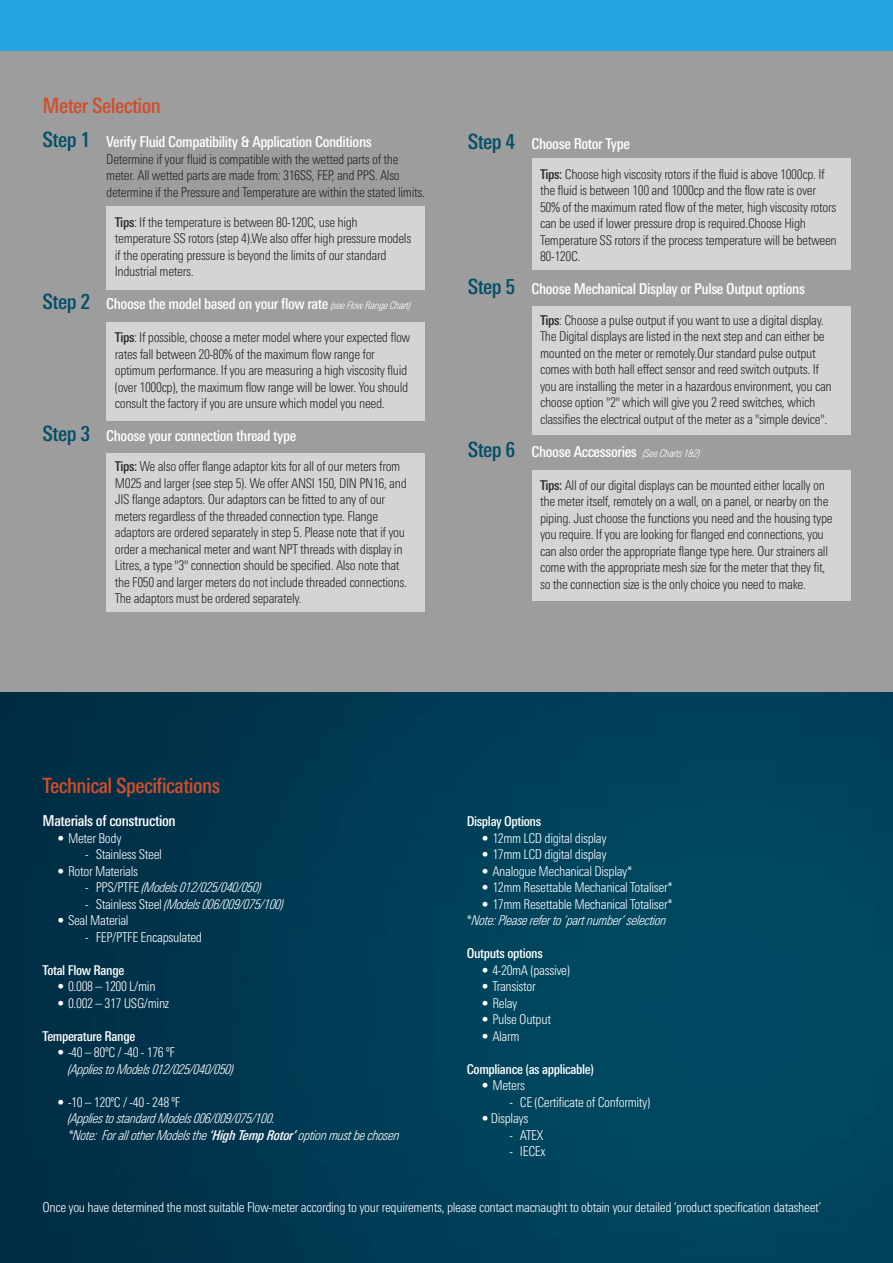
<style>
.page{position:relative;width:893px;height:1263px;background:#fff}
.page>*{position:absolute;margin:0;border:0;box-sizing:border-box;transform-origin:0 0}
.t1{font:500 condensed 21px "Linotype Univers";letter-spacing:-.025em;color:#d14e2b}
.t2{font:500 condensed 15px "Linotype Univers";letter-spacing:-.025em;color:#fff}
.t3{font:300 condensed 13.5px/16.5px "Linotype Univers";letter-spacing:-.025em;color:#272627}
.t4{font:300 condensed 13.5px "Linotype Univers";letter-spacing:-.025em;color:#fff}
.t5{font:italic 300 condensed 13.5px/16.5px "Linotype Univers";letter-spacing:-.025em;color:#fff}
.t6{font:500 condensed 13.5px "Linotype Univers";letter-spacing:-.025em;color:#fff}
.s1{font-size:21px;color:#004f68}
.s2{font-weight:500}
.s3{font-weight:300;font-style:italic;font-size:10.5px}
.s4{font-style:normal}
</style>
<div class="page">
<div style="left:0;top:51px;width:893px;height:660px;background:#9e9d9e"></div>
<img style="left:0;top:692px;width:893px;height:571px">
<div style="left:531px;top:306px;width:319px;height:128px;background:#d4d4d4"></div>
<div style="left:531px;top:470px;width:319px;height:131px;background:#d4d4d4"></div>
<div style="left:531px;top:158px;width:319px;height:112px;background:#d4d4d4"></div>
<div style="left:0;top:0;width:893px;height:51px;background:#25a2e1"></div>
<div style="left:106px;top:207px;width:319px;height:83px;background:#d4d4d4"></div>
<div style="left:106px;top:322px;width:319px;height:99px;background:#d4d4d4"></div>
<div style="left:106px;top:453px;width:319px;height:159px;background:#d4d4d4"></div>
<div style="left:0;top:692px;width:19px;height:180px;background:#002c43"></div>
<h1 class="t1" style="left:43px;top:98px;width:120px">Meter Selection</h1>
<p class="t2" style="left:43px;top:136px;width:331px"><span class="s1">Step 1</span> Verify Fluid Compatibility &amp; Application Conditions</p>
<p class="t3" style="left:106px;top:152px;width:320px">Determine if your fluid is compatible with the wetted parts of the meter. All wetted parts are made from: 316SS, FEP, and PPS. Also determine if the Pressure and Temperature are within the stated limits.</p>
<p class="t3" style="left:115px;top:215px;width:298px"><span class="s2">Tips</span>: If the temperature is between 80-120C, use high temperature SS rotors (step 4).We also offer high pressure models if the operating pressure is beyond the limits of our standard Industrial meters.</p>
<p class="t2" style="left:43px;top:299px;width:370px"><span class="s1">Step 2</span> Choose the model based on your flow rate <span class="s3">(see Flow Range Chart)</span></p>
<p class="t3" style="left:115px;top:331px;width:297px"><span class="s2">Tips</span>: If possible, choose a meter model where your expected flow rates fall between 20-80% of the maximum flow range for optimum performance. If you are measuring a high viscosity fluid (over 1000cp), the maximum flow range will be lower. You should consult the factory if you are unsure which model you need.</p>
<p class="t2" style="left:43px;top:431px;width:255px"><span class="s1">Step 3</span> Choose your connection thread type</p>
<p class="t3" style="left:115px;top:460px;width:294px"><span class="s2">Tips:</span> We also offer flange adaptor kits for all of our meters from M025 and larger (see step 5). We offer ANSI 150, DIN PN16, and JIS flange adaptors. Our adaptors can be fitted to any of our meters regardless of the threaded connection type. Flange adaptors are ordered separately in step 5. Please note that if you order a mechanical meter and want NPT threads with display in Litres, a type "3" connection should be specified. Also note that the F050 and larger meters do not include threaded connections.<br>The adaptors must be ordered separately.</p>
<p class="t2" style="left:468px;top:138px;width:164px"><span class="s1">Step 4</span> Choose Rotor Type</p>
<p class="t3" style="left:540px;top:167px;width:298px"><span class="s2">Tips:</span> Choose high viscosity rotors if the fluid is above 1000cp. If the fluid is between 100 and 1000cp and the flow rate is over 50% of the maximum rated flow of the meter, high viscosity rotors can be used if lower pressure drop is required.Choose High Temperature SS rotors if the process temperature will be between 80-120C.</p>
<p class="t2" style="left:468px;top:284px;width:339px"><span class="s1">Step 5</span> Choose Mechanical Display or Pulse Output options</p>
<p class="t3" style="left:540px;top:313px;width:293px"><span class="s2">Tips</span>: Choose a pulse output if you want to use a digital display.<br>The Digital displays are listed in the next step and can either be mounted on the meter or remotely.Our standard pulse output comes with both hall effect sensor and reed switch outputs. If you are installing the meter in a hazardous environment, you can choose option "2" which will give you 2 reed switches, which classifies the electrical output of the meter as a "simple device".</p>
<p class="t2" style="left:468px;top:446px;width:234px"><span class="s1">Step 6</span> Choose Accessories <span class="s3">(See Charts 1&amp;2)</span></p>
<p class="t3" style="left:540px;top:478px;width:294px"><span class="s2">Tips:</span> All of our digital displays can be mounted either locally on the meter itself, remotely on a wall, on a panel, or nearby on the piping. Just choose the functions you need and the housing type you require. If you are looking for flanged end connections, you can also order the appropriate flange type here. Our strainers all come with the appropriate mesh size for the meter that they fit, so the connection size is the only choice you need to make.</p>
<h1 class="t1" style="left:43px;top:778px;width:179px">Technical Specifications</h1>
<p class="t2" style="left:43px;top:816px;width:135px">Materials of construction</p>
<p class="t4" style="left:57px;top:833px;width:66px">• Meter Body</p>
<p class="t4" style="left:85px;top:850px;width:78px">- Stainless Steel</p>
<p class="t4" style="left:57px;top:866px;width:82px">• Rotor Materials</p>
<p class="t5" style="left:85px;top:880px;width:178px"><span class="s4">- PPS/PTFE</span> (Models 012/025/040/050)</p>
<p class="t5" style="left:85px;top:897px;width:201px"><span class="s4">- Stainless Steel</span> (Models 006/009/075/100)</p>
<p class="t4" style="left:57px;top:916px;width:73px">• Seal Material</p>
<p class="t4" style="left:85px;top:932px;width:119px">- FEP/PTFE Encapsulated</p>
<p class="t6" style="left:43px;top:965px;width:83px">Total Flow Range</p>
<p class="t4" style="left:57px;top:982px;width:100px">• 0.008 – 1200 L/min</p>
<p class="t4" style="left:57px;top:998px;width:113px">• 0.002 – 317 USG/minz</p>
<p class="t6" style="left:43px;top:1031px;width:94px">Temperature Range</p>
<p class="t4" style="left:57px;top:1048px;width:119px">• -40 – 80ºC / -40 - 176 ºF</p>
<p class="t5" style="left:68px;top:1062px;width:168px">(Applies to Models 012/025/040/050)</p>
<p class="t4" style="left:57px;top:1097px;width:124px">• -10 – 120ºC / -40 - 248 ºF</p>
<p class="t5" style="left:68px;top:1111px;width:333px">(Applies to standard Models 006/009/075/100.<br>*Note: For all other Models the <span class="s2">‘High Temp Rotor’</span> option must be chosen</p>
<p class="t6" style="left:467px;top:817px;width:76px">Display Options</p>
<p class="t4" style="left:482px;top:833px;width:126px">• 12mm LCD digital display</p>
<p class="t4" style="left:482px;top:850px;width:126px">• 17mm LCD digital display</p>
<p class="t4" style="left:482px;top:866px;width:152px">• Analogue Mechanical Display*</p>
<p class="t4" style="left:482px;top:883px;width:193px">• 12mm Resettable Mechanical Totaliser*</p>
<p class="t5" style="left:467px;top:897px;width:207px;text-indent:15px"><span class="s4">• 17mm Resettable Mechanical Totaliser* *</span>Note: Please refer to ‘part number’ selection</p>
<p class="t6" style="left:467px;top:949px;width:77px">Outputs options</p>
<p class="t4" style="left:482px;top:965px;width:90px">• 4-20mA (passive)</p>
<p class="t4" style="left:482px;top:982px;width:56px">• Transistor</p>
<p class="t4" style="left:482px;top:998px;width:37px">• Relay</p>
<p class="t4" style="left:482px;top:1015px;width:71px">• Pulse Output</p>
<p class="t4" style="left:482px;top:1031px;width:40px">• Alarm</p>
<p class="t6" style="left:467px;top:1064px;width:129px">Compliance (as applicable)</p>
<p class="t4" style="left:482px;top:1081px;width:45px">• Meters</p>
<p class="t4" style="left:509px;top:1097px;width:143px">- CE (Certificate of Conformity)</p>
<p class="t4" style="left:482px;top:1114px;width:48px">• Displays</p>
<p class="t4" style="left:509px;top:1130px;width:36px">- ATEX</p>
<p class="t4" style="left:509px;top:1147px;width:38px">- IECEx</p>
<p class="t4" style="left:43px;top:1202px;width:781px">Once you have determined the most suitable Flow-meter according to your requirements, please contact macnaught to obtain your detailed ‘product specification datasheet’</p>
</div>
